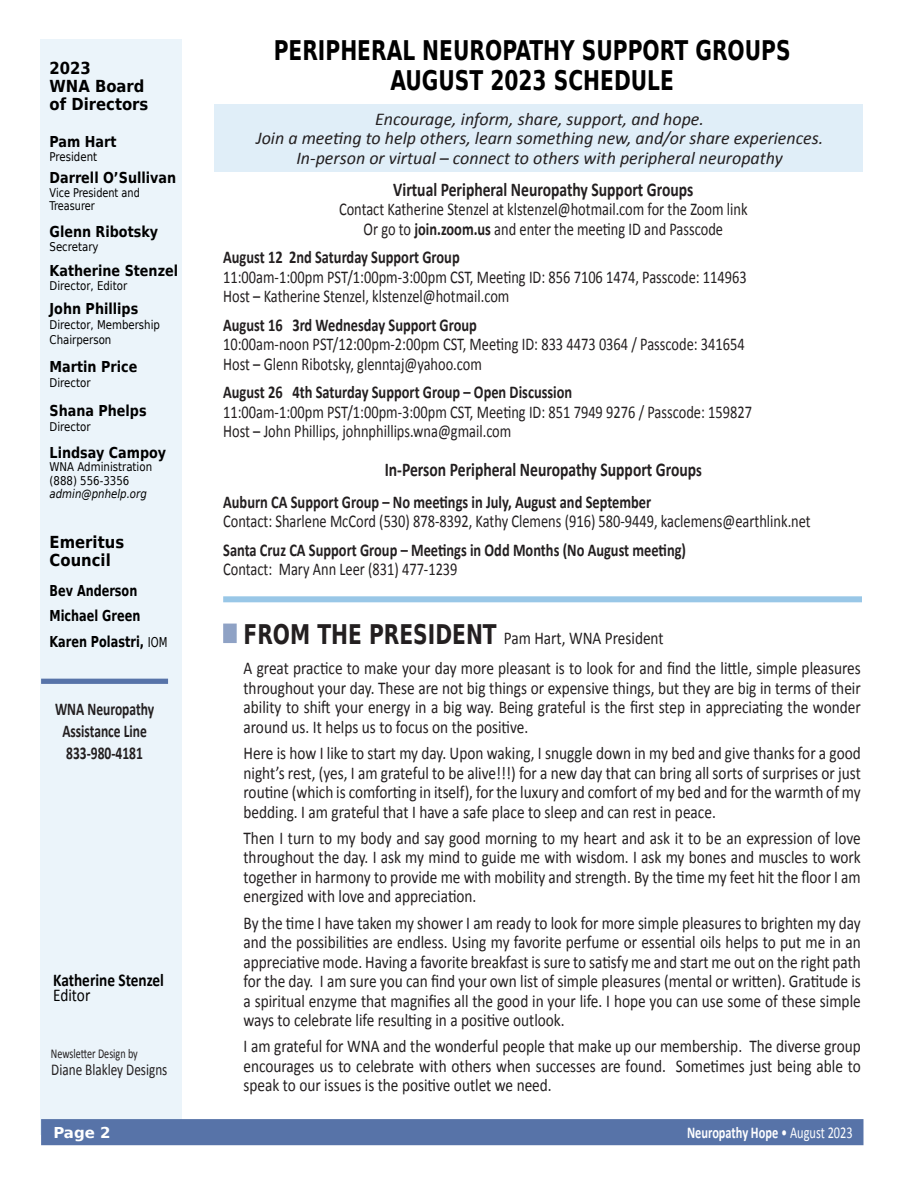
<style>
.page{position:relative;width:918px;height:1188px;background:#fff}
.page>*{position:absolute;margin:0;border:0;box-sizing:border-box;transform-origin:0 0}
.t1{font:700 27px "DejaVu Sans";color:#000;scale:.75 1}
.t2{font:700 19.5px "Calibri";color:#231f20;scale:.8 1}
.t3{font:18px/19.5px "Calibri";color:#231f20;text-align:justify;scale:.85 1}
.t4{font:18px "Calibri";color:#231f20;scale:.8 1}
.t5{font:700 18px "Calibri";color:#231f20;scale:.8 1}
.t6{font:italic 18px "Calibri";color:#231f20}
.t7{font:700 18px/21.6px "Calibri";color:#231f20;text-align:center;scale:.75 1}
.t8{font:700 18px "Calibri";color:#000;scale:.85 1}
.t9{font:18px "Calibri";color:#000;scale:.85 1}
.t10{font:700 16.5px/18px "DejaVu Sans";color:#000;scale:.9 1}
.t11{font:700 16.5px "Calibri";color:#fff;scale:.75 1}
.t12{font:16.5px "Calibri";color:#231f20;scale:.8 1}
.t13{font:700 15px "DejaVu Sans";color:#000;scale:.85 1}
.t14{font:700 15px "DejaVu Sans";color:#000;scale:.75 1}
.Folio{font:700 15px "DejaVu Sans";color:#fff}
.t15{font:13.5px "Calibri";color:#231f20;scale:.75 1}
.t16{font:12px/13.5px "DejaVu Sans";color:#000;scale:.85 1}
.t17{font:12px/13.5px "DejaVu Sans";color:#000;scale:.81 1}
.s1{font-style:italic}
.s2{font-weight:400;font-size:13.5px}
.s3{font-weight:700}
.s4{font-size:18px}
.s5{font-family:"DejaVu Sans";font-weight:700;font-size:27px}
.s6{font-weight:400}
</style>
<div class="page">
<div style="left:223px;top:624px;width:14px;height:19px;background:#8fa2c5;border:2px solid #8fa2c5"></div>
<div style="left:40px;top:40px;width:142px;height:1095px;background:#ebf4fa"></div>
<div style="left:42px;top:1120px;width:821px;height:24px;background:#5773a8"></div>
<div style="left:41px;top:1119px;width:822px;height:26px;border:2px solid #5773a8"></div>
<svg style="left:41px;top:679px;width:127px;height:5px"></svg>
<div style="left:214px;top:105px;width:649px;height:67px;background:#e0eef8"></div>
<div style="left:223px;top:596px;width:639px;height:6px;background:#99c7e7"></div>
<p class="t10" style="left:50px;top:58px;width:47px">2023</p>
<p class="t10" style="left:50px;top:76px;width:107px">WNA Board</p>
<p class="t10" style="left:50px;top:94px;width:111px">of Directors</p>
<p class="t13" style="left:50px;top:130px;width:80px">Pam Hart</p>
<p class="t16" style="left:50px;top:149px;width:57px">President</p>
<p class="t13" style="left:50px;top:166px;width:150px">Darrell O’Sullivan</p>
<p class="t17" style="left:50px;top:185px;width:113px">Vice President and<br>Treasurer</p>
<p class="t13" style="left:50px;top:220px;width:129px">Glenn Ribotsky</p>
<p class="t16" style="left:50px;top:239px;width:59px">Secretary</p>
<p class="t13" style="left:50px;top:259px;width:153px">Katherine Stenzel</p>
<p class="t16" style="left:50px;top:278px;width:93px">Director, Editor</p>
<p class="t13" style="left:50px;top:296px;width:106px">John Phillips</p>
<p class="t16" style="left:50px;top:316px;width:132px;line-height:15px">Director, Membership<br>Chairperson</p>
<p class="t13" style="left:50px;top:355px;width:105px">Martin Price</p>
<p class="t16" style="left:50px;top:375px;width:50px">Director</p>
<p class="t13" style="left:50px;top:398px;width:116px">Shana Phelps</p>
<p class="t16" style="left:50px;top:419px;width:50px">Director</p>
<p class="t13" style="left:50px;top:440px;width:139px">Lindsay Campoy</p>
<p class="t16" style="left:50px;top:459px;width:122px">WNA Administration (888) 556-3356 <span class="s1">admin@pnhelp.org</span></p>
<p class="t10" style="left:50px;top:532px;width:84px">Emeritus<br>Council</p>
<p class="t14" style="left:50px;top:578px;width:119px">Bev Anderson</p>
<p class="t14" style="left:50px;top:604px;width:123px">Michael Green</p>
<p class="t14" style="left:50px;top:629px;width:159px">Karen Polastri, <span class="s2">IOM</span></p>
<p class="t7" style="left:55px;top:698px;width:134px">WNA Neuropathy<br>Assistance Line</p>
<p class="t7" style="left:66px;top:741px;width:104px">833-980-4181</p>
<p class="t8" style="left:53px;top:969px;width:132px">Katherine Stenzel</p>
<p class="t9" style="left:53px;top:984px;width:45px">Editor</p>
<p class="t15" style="left:51px;top:1045px;width:117px">Newsletter Design by</p>
<p class="t12" style="left:51px;top:1059px;width:147px">Diane Blakley Designs</p>
<p class="Folio" style="left:53px;top:1120px;width:59px">Page 2</p>
<p class="t1" style="left:274px;top:28px;width:691px">PERIPHERAL NEUROPATHY SUPPORT GROUPS</p>
<p class="t1" style="left:390px;top:58px;width:380px">AUGUST 2023 SCHEDULE</p>
<p class="t6" style="left:375px;top:108px;width:330px">Encourage, inform, share, support, and hope.</p>
<p class="t6" style="left:256px;top:127px;width:569px">Join a meeting to help others, learn something new, and/or share experiences.</p>
<p class="t6" style="left:296px;top:147px;width:488px">In-person or virtual – connect to others with peripheral neuropathy</p>
<p class="t2" style="left:393px;top:177px;width:377px">Virtual Peripheral Neuropathy Support Groups</p>
<p class="t4" style="left:339px;top:198px;width:512px">Contact Katherine Stenzel at klstenzel@hotmail.com for the Zoom link</p>
<p class="t4" style="left:364px;top:217px;width:451px">Or go to <span class="s3">join.zoom.us</span> and enter the meeting ID and Passcode</p>
<p class="t5" style="left:223px;top:246px;width:297px">August 12 2nd Saturday Support Group</p>
<p class="t4" style="left:223px;top:265px;width:656px">11:00am-1:00pm PST/1:00pm-3:00pm CST, Meeting ID: 856 7106 1474, Passcode: 114963</p>
<p class="t4" style="left:223px;top:285px;width:359px">Host – Katherine Stenzel, klstenzel@hotmail.com</p>
<p class="t5" style="left:223px;top:313px;width:319px">August 16 3rd Wednesday Support Group</p>
<p class="t4" style="left:223px;top:333px;width:653px">10:00am-noon PST/12:00pm-2:00pm CST, Meeting ID: 833 4473 0364 / Passcode: 341654</p>
<p class="t4" style="left:223px;top:352px;width:325px">Host – Glenn Ribotsky, glenntaj@yahoo.com</p>
<p class="t5" style="left:223px;top:381px;width:438px">August 26 4th Saturday Support Group – Open Discussion</p>
<p class="t4" style="left:223px;top:400px;width:662px">11:00am-1:00pm PST/1:00pm-3:00pm CST, Meeting ID: 851 7949 9276 / Passcode: 159827</p>
<p class="t4" style="left:223px;top:420px;width:362px">Host – John Phillips, johnphillips.wna@gmail.com</p>
<p class="t2" style="left:385px;top:457px;width:398px">In-Person Peripheral Neuropathy Support Group<span class="s4">s</span></p>
<p class="t5" style="left:223px;top:490px;width:537px">Auburn CA Support Group – No meetings in July, August and September</p>
<p class="t4" style="left:223px;top:510px;width:736px">Contact: Sharlene McCord (530) 878-8392, Kathy Clemens (916) 580-9449, kaclemens@earthlink.net</p>
<p class="t5" style="left:223px;top:538px;width:580px">Santa Cruz CA Support Group – Meetings in Odd Months (No August meeting)</p>
<p class="t4" style="left:223px;top:558px;width:294px">Contact: Mary Ann Leer (831) 477-1239</p>
<p class="t3" style="left:244px;top:628px;width:496px"><span class="s5">FROM THE PRESIDENT</span> Pam Hart, WNA President</p>
<p class="t3" style="left:244px;top:658px;width:728px">A great practice to make your day more pleasant is to look for and find the little, simple pleasures throughout your day. These are not big things or expensive things, but they are big in terms of their ability to shift your energy in a big way. Being grateful is the first step in appreciating the wonder around us. It helps us to focus on the positive.</p>
<p class="t3" style="left:244px;top:742px;width:728px">Here is how I like to start my day. Upon waking, I snuggle down in my bed and give thanks for a good night’s rest, (yes, I am grateful to be alive!!!) for a new day that can bring all sorts of surprises or just routine (which is comforting in itself), for the luxury and comfort of my bed and for the warmth of my bedding. I am grateful that I have a safe place to sleep and can rest in peace.</p>
<p class="t3" style="left:244px;top:827px;width:728px">Then I turn to my body and say good morning to my heart and ask it to be an expression of love throughout the day. I ask my mind to guide me with wisdom. I ask my bones and muscles to work together in harmony to provide me with mobility and strength. By the time my feet hit the floor I am energized with love and appreciation.</p>
<p class="t3" style="left:244px;top:912px;width:728px">By the time I have taken my shower I am ready to look for more simple pleasures to brighten my day and the possibilities are endless. Using my favorite perfume or essential oils helps to put me in an appreciative mode. Having a favorite breakfast is sure to satisfy me and start me out on the right path for the day. I am sure you can find your own list of simple pleasures (mental or written). Gratitude is a spiritual enzyme that magnifies all the good in your life. I hope you can use some of these simple ways to celebrate life resulting in a positive outlook.</p>
<p class="t3" style="left:244px;top:1036px;width:728px">I am grateful for WNA and the wonderful people that make up our membership. The diverse group encourages us to celebrate with others when successes are found. Sometimes just being able to speak to our issues is the positive outlet we need.</p>
<p class="t11" style="left:687px;top:1123px;width:222px">Neuropathy Hope <span class="s6">• August 2023</span></p>
</div>
